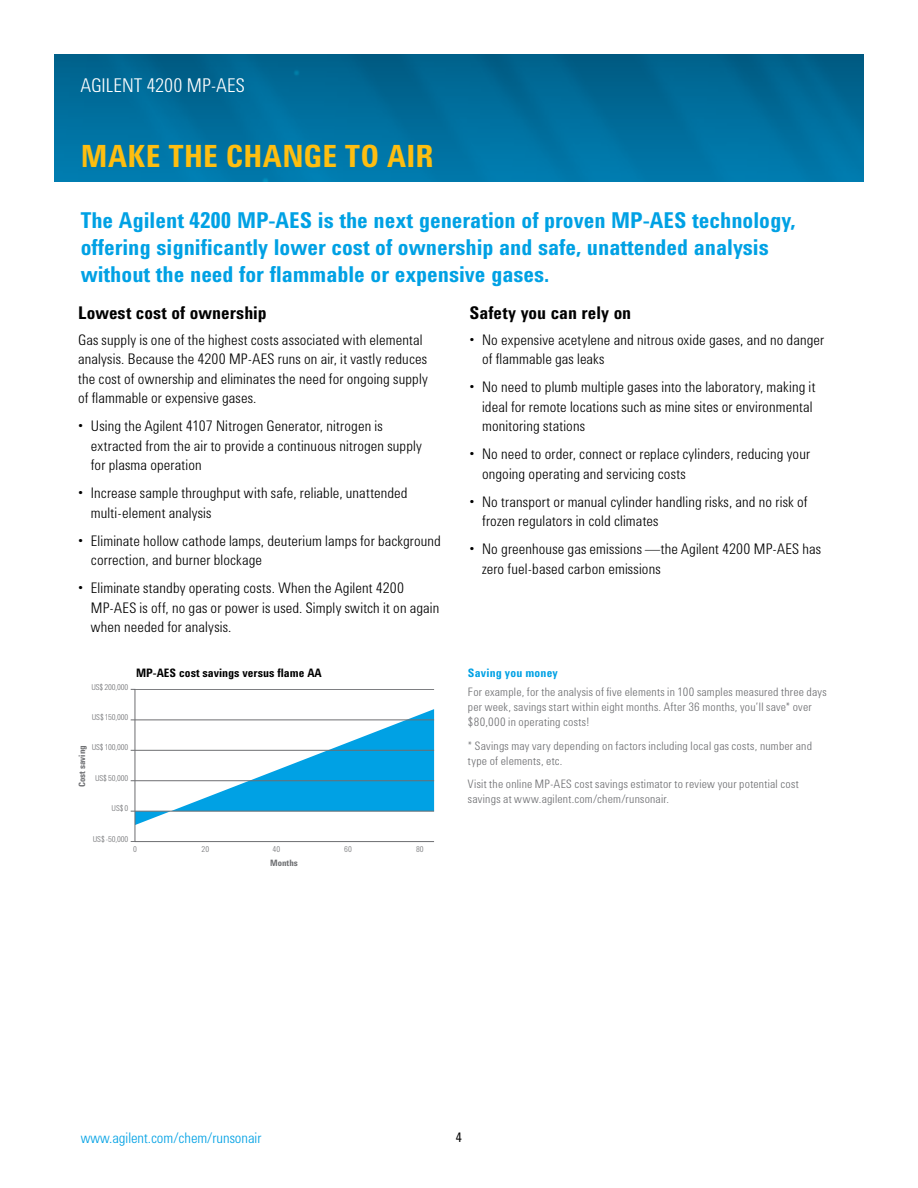
<style>
.page{position:relative;width:918px;height:1188px;background:#fff}
.page>*{position:absolute;margin:0;border:0;box-sizing:border-box;transform-origin:0 0}
.t1{font:700 31.5px "Agilent Condensed CFF";letter-spacing:.015em;color:#febe10}
.t2{font:700 22.5px/27px "Agilent Condensed CFF";color:#00a1e4}
.t3{font:300 19.5px "Agilent Condensed CFF";letter-spacing:.005em;color:#fff}
.t4{font:700 18px "Agilent Condensed CFF";letter-spacing:.005em;color:#000}
.t5{font:300 15px/19.5px "Agilent Condensed CFF";letter-spacing:.01em;color:#000}
.t6{font:300 15px "Agilent Condensed CFF";color:#00a1e4}
.t7{font:13.5px "Agilent Condensed CFF";color:#000}
.t8{font:300 12px/15px "Agilent Condensed CFF";letter-spacing:.02em;color:#6d6e71}
.t9{font:700 12px "Agilent Condensed CFF";color:#000}
.t10{font:700 12px "Agilent Condensed CFF";letter-spacing:.015em;color:#00a1e4}
.t11{font:700 9px "Agilent Condensed CFF";color:#6d6e71}
.t12{font:300 8.25px "Agilent Condensed CFF";letter-spacing:-.01em;color:#6d6e71}
</style>
<div class="page">
<img style="left:54px;top:54px;width:810px;height:128px">
<svg style="left:130px;top:689px;width:305px;height:153px"></svg>
<h3 class="t3" style="left:81px;top:71px;width:166px">AGILENT 4200 MP-AES</h3>
<h1 class="t1" style="left:81px;top:133px;width:354px">MAKE THE CHANGE TO AIR</h1>
<h2 class="t2" style="left:81px;top:206px;width:716px">The Agilent 4200 MP-AES is the next generation of proven MP-AES technology, offering significantly lower cost of ownership and safe, unattended analysis without the need for flammable or expensive gases.</h2>
<p class="t4" style="left:78px;top:299px;width:190px">Lowest cost of ownership</p>
<p class="t5" style="left:78px;top:329px;width:351px">Gas supply is one of the highest costs associated with elemental analysis. Because the 4200 MP-AES runs on air, it vastly reduces the cost of ownership and eliminates the need for ongoing supply of flammable or expensive gases.</p>
<p class="t5" style="left:91px;top:415px;width:333px;text-indent:-13px">• Using the Agilent 4107 Nitrogen Generator, nitrogen is extracted from the air to provide a continuous nitrogen supply for plasma operation</p>
<p class="t5" style="left:91px;top:482px;width:318px;text-indent:-13px">• Increase sample throughput with safe, reliable, unattended multi-element analysis</p>
<p class="t5" style="left:91px;top:530px;width:352px;text-indent:-13px">• Eliminate hollow cathode lamps, deuterium lamps for background correction, and burner blockage</p>
<p class="t5" style="left:91px;top:577px;width:350px;text-indent:-13px">• Eliminate standby operating costs. When the Agilent 4200<br>MP-AES is off, no gas or power is used. Simply switch it on again when needed for analysis.</p>
<p class="t4" style="left:469px;top:299px;width:163px">Safety you can rely on</p>
<p class="t5" style="left:482px;top:329px;width:344px;text-indent:-13px">• No expensive acetylene and nitrous oxide gases, and no danger of flammable gas leaks</p>
<p class="t5" style="left:482px;top:376px;width:335px;text-indent:-13px">• No need to plumb multiple gases into the laboratory, making it ideal for remote locations such as mine sites or environmental monitoring stations</p>
<p class="t5" style="left:482px;top:443px;width:330px;text-indent:-13px">• No need to order, connect or replace cylinders, reducing your ongoing operating and servicing costs</p>
<p class="t5" style="left:482px;top:491px;width:327px;text-indent:-13px">• No transport or manual cylinder handling risks, and no risk of frozen regulators in cold climates</p>
<p class="t5" style="left:482px;top:538px;width:340px;text-indent:-13px">• No greenhouse gas emissions —the Agilent 4200 MP-AES has zero fuel-based carbon emissions</p>
<p class="t12" style="left:91px;top:680px;width:39px">US$ 200,000</p>
<p class="t12" style="left:92px;top:711px;width:38px">US$ 150,000</p>
<p class="t12" style="left:92px;top:741px;width:38px">US$ 100,000</p>
<p class="t11" style="left:75px;top:787px;width:44px;rotate:-90deg">Cost saving</p>
<p class="t12" style="left:95px;top:772px;width:35px">US$ 50,000</p>
<p class="t12" style="left:112px;top:802px;width:18px">US$ 0</p>
<p class="t12" style="left:93px;top:832px;width:37px">US$ -50,000</p>
<p class="t9" style="left:136px;top:664px;width:187px">MP-AES cost savings versus flame AA</p>
<p class="t10" style="left:468px;top:664px;width:91px">Saving you money</p>
<p class="t8" style="left:468px;top:684px;width:360px">For example, for the analysis of five elements in 100 samples measured three days per week, savings start within eight months. After 36 months, you’ll save* over $80,000 in operating costs!</p>
<p class="t8" style="left:468px;top:737px;width:346px">* Savings may vary depending on factors including local gas costs, number and type of elements, etc.</p>
<p class="t8" style="left:468px;top:776px;width:332px">Visit the online MP-AES cost savings estimator to review your potential cost savings at www.agilent.com/chem/runsonair.</p>
<p class="t12" style="left:133px;top:843px;width:5px">0</p>
<p class="t12" style="left:202px;top:843px;width:9px">20</p>
<p class="t12" style="left:273px;top:843px;width:9px">40</p>
<p class="t12" style="left:344px;top:843px;width:9px">60</p>
<p class="t12" style="left:416px;top:843px;width:9px">80</p>
<p class="t11" style="left:270px;top:857px;width:29px">Months</p>
<p class="t6" style="left:81px;top:1127px;width:182px">www.agilent.com/chem/runsonair</p>
<p class="t7" style="left:456px;top:1127px;width:8px">4</p>
</div>
